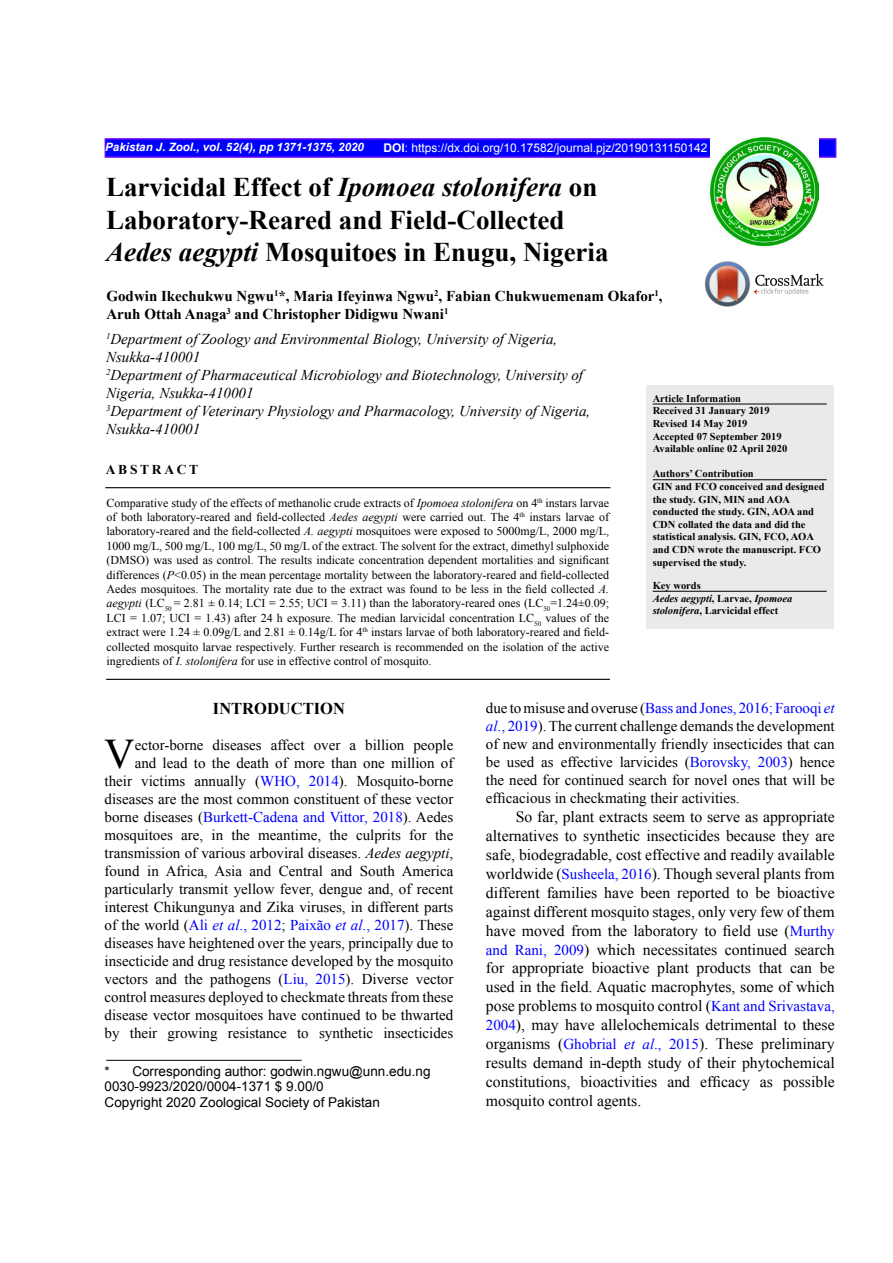
<style>
.page{position:relative;width:893px;height:1263px;background:#fff}
.page>*{position:absolute;margin:0;border:0;box-sizing:border-box;transform-origin:0 0}
.t1{font:42.15px "Times New Roman";color:#000}
.t2{font:700 27px/32.4px "Times New Roman";color:#000}
.t3{font:700 16.5px "Times New Roman";color:#000}
.t4{font:15.75px/18.9px "Times New Roman";color:#000;text-align:justify}
.t5{font:15px/18px "Times New Roman";color:#000;text-align:right}
.t6{font:italic 15px/18px "Times New Roman";color:#000}
.t7{font:700 15px/18px "Times New Roman";color:#000}
.t8{font:13.5px/15.8px "Arial";color:#000}
.t9{font:700 13.5px "Times New Roman";letter-spacing:.2em;color:#000}
.t10{font:12px/14.4px "Times New Roman";color:#000;text-align:justify}
.t11{font:12px "Arial";color:#fff}
.t12{font:italic 700 11.55px "Arial";color:#fff}
.t13{font:700 10.5px/12.6px "Times New Roman";color:#000}
.s1{font-weight:700}
.s2{font-style:italic}
.s3{color:#00f}
.s4{font-style:italic;color:#00f}
.s5{font-size:15px;color:#00f}
.s6{font-style:italic;font-size:15px;color:#00f}
</style>
<div class="page">
<img style="left:704px;top:261px;width:120px;height:45px">
<div style="left:105px;top:138px;width:731px;height:20px;background:#00f;border:2px solid #60f"></div>
<img style="left:710px;top:138px;width:108px;height:108px">
<div style="left:646px;top:385px;width:187px;height:243px;background:#ece9e9"></div>
<hr style="left:653px;top:479px;width:174px;height:1px;background:#000">
<hr style="left:105px;top:487px;width:505px;height:1px;background:#000">
<hr style="left:106px;top:679px;width:504px;height:1px;background:#000">
<hr style="left:653px;top:404px;width:174px;height:1px;background:#000">
<hr style="left:106px;top:1060px;width:196px;height:1px;background:#000">
<hr style="left:653px;top:591px;width:174px;height:1px;background:#000">
<p class="t12" style="left:105px;top:139px;width:260px">Pakistan J. Zool., vol. 52(4), pp 1371-1375, 2020</p>
<p class="t11" style="left:383px;top:140px;width:326px"><span class="s1">DOI</span>: https://dx.doi.org/10.17582/journal.pjz/20190131150142</p>
<h2 class="t2" style="left:106px;top:171px;width:504px">Larvicidal Effect of <span class="s2">Ipomoea stolonifera</span> on<br>Laboratory-Reared and Field-Collected<br><span class="s2">Aedes aegypti</span> Mosquitoes in Enugu, Nigeria</h2>
<p class="t7" style="left:106px;top:287px;width:558px">Godwin Ikechukwu Ngwu<sup>1</sup>*, Maria Ifeyinwa Ngwu<sup>2</sup>, Fabian Chukwuemenam Okafor<sup>1</sup>,<br>Aruh Ottah Anaga<sup>3</sup> and Christopher Didigwu Nwani<sup>1</sup></p>
<p class="t6" style="left:106px;top:329px;width:486px"><sup>1</sup>Department of Zoology and Environmental Biology, University of Nigeria, Nsukka-410001<br><sup>2</sup>Department of Pharmaceutical Microbiology and Biotechnology, University of Nigeria, Nsukka-410001<br><sup>3</sup>Department of Veterinary Physiology and Pharmacology, University of Nigeria, Nsukka-410001</p>
<p class="t13" style="left:653px;top:392px;width:136px">Article Information<br>Received 31 January 2019<br>Revised 14 May 2019<br>Accepted 07 September 2019<br>Available online 02 April 2020</p>
<p class="t13" style="left:653px;top:467px;width:173px">Authors’ Contribution<br>GIN and FCO conceived and designed the study. GIN, MIN and AOA conducted the study. GIN, AOA and<br>CDN collated the data and did the statistical analysis. GIN, FCO, AOA and CDN wrote the manuscript. FCO supervised the study.</p>
<p class="t13" style="left:653px;top:579px;width:141px">Key words<br><span class="s2">Aedes aegypti</span>, Larvae, <span class="s2">Ipomoea stolonifera</span>, Larvicidal effect</p>
<p class="t9" style="left:106px;top:460px;width:94px">ABSTRACT</p>
<p class="t10" style="left:107px;top:495px;width:504px">Comparative study of the effects of methanolic crude extracts of <span class="s2">Ipomoea stolonifera</span> on 4<sup>th</sup> instars larvae of both laboratory-reared and field-collected <span class="s2">Aedes aegypti</span> were carried out. The 4<sup>th</sup> instars larvae of laboratory-reared and the field-collected <span class="s2">A. aegypti</span> mosquitoes were exposed to 5000mg/L, 2000 mg/L, 1000 mg/L, 500 mg/L, 100 mg/L, 50 mg/L of the extract. The solvent for the extract, dimethyl sulphoxide (DMSO) was used as control. The results indicate concentration dependent mortalities and significant differences (<span class="s2">P</span>&lt;0.05) in the mean percentage mortality between the laboratory-reared and field-collected Aedes mosquitoes. The mortality rate due to the extract was found to be less in the field collected <span class="s2">A. aegypti</span> (LC<sub>50</sub> = 2.81 ± 0.14; LCI = 2.55; UCI = 3.11) than the laboratory-reared ones (LC<sub>50</sub>=1.24±0.09; LCI = 1.07; UCI = 1.43) after 24 h exposure. The median larvicidal concentration LC<sub>50</sub> values of the extract were 1.24 ± 0.09g/L and 2.81 ± 0.14g/L for 4<sup>th</sup> instars larvae of both laboratory-reared and field&shy;collected mosquito larvae respectively. Further research is recommended on the isolation of the active ingredients of <span class="s2">I. stolonifera</span> for use in effective control of mosquito.</p>
<p class="t3" style="left:213px;top:697px;width:133px">INTRODUCTION</p>
<h1 class="t1" style="left:104px;top:726px;width:32px">V</h1>
<p class="t5" style="left:486px;top:699px;width:350px;text-align:justify">due to misuse and overuse (<span class="s3">Bass and Jones, 2016; Farooqi</span> <span class="s4">et al</span><span class="s3">., 2019</span>). The current challenge demands the development of new and environmentally friendly insecticides that can be used as effective larvicides (<span class="s3">Borovsky, 2003</span>) hence the need for continued search for novel ones that will be efficacious in checkmating their activities.</p>
<p class="t4" style="left:486px;top:807px;width:350px;text-indent:30px">So far, plant extracts seem to serve as appropriate alternatives to synthetic insecticides because they are safe, biodegradable, cost effective and readily available worldwide (<span class="s5">Susheela, 2016</span>). Though several plants from different families have been reported to be bioactive against different mosquito stages, only very few of them have moved from the laboratory to field use (<span class="s5">Murthy and Rani, 2009</span>) which necessitates continued search for appropriate bioactive plant products that can be used in the field. Aquatic macrophytes, some of which pose problems to mosquito control (<span class="s5">Kant and Srivastava, 2004</span>), may have allelochemicals detrimental to these organisms (<span class="s5">Ghobrial</span> <span class="s6">et al</span><span class="s5">., 2015</span>). These preliminary results demand in-depth study of their phytochemical constitutions, bioactivities and efficacy as possible mosquito control agents.</p>
<p class="t5" style="left:105px;top:736px;width:350px">ector-borne diseases affect over a billion people<br>and lead to the death of more than one million of their victims annually (<span class="s3">WHO, 2014</span>). Mosquito-borne diseases are the most common constituent of these vector borne diseases (<span class="s3">Burkett-Cadena and Vittor, 2018</span>). Aedes mosquitoes are, in the meantime, the culprits for the transmission of various arboviral diseases. <span class="s2">Aedes aegypti</span>, found in Africa, Asia and Central and South America particularly transmit yellow fever, dengue and, of recent interest Chikungunya and Zika viruses, in different parts of the world (<span class="s3">Ali</span> <span class="s4">et al</span><span class="s3">., 2012</span>; <span class="s3">Paixão</span> <span class="s4">et al</span><span class="s3">., 2017</span>). These diseases have heightened over the years, principally due to insecticide and drug resistance developed by the mosquito vectors and the pathogens (<span class="s3">Liu, 2015</span>). Diverse vector control measures deployed to checkmate threats from these disease vector mosquitoes have continued to be thwarted by their growing resistance to synthetic insecticides</p>
<p class="t8" style="left:105px;top:1063px;width:327px">* Corresponding author: godwin.ngwu@unn.edu.ng<br>0030-9923/2020/0004-1371 $ 9.00/0<br>Copyright 2020 Zoological Society of Pakistan</p>
</div>
